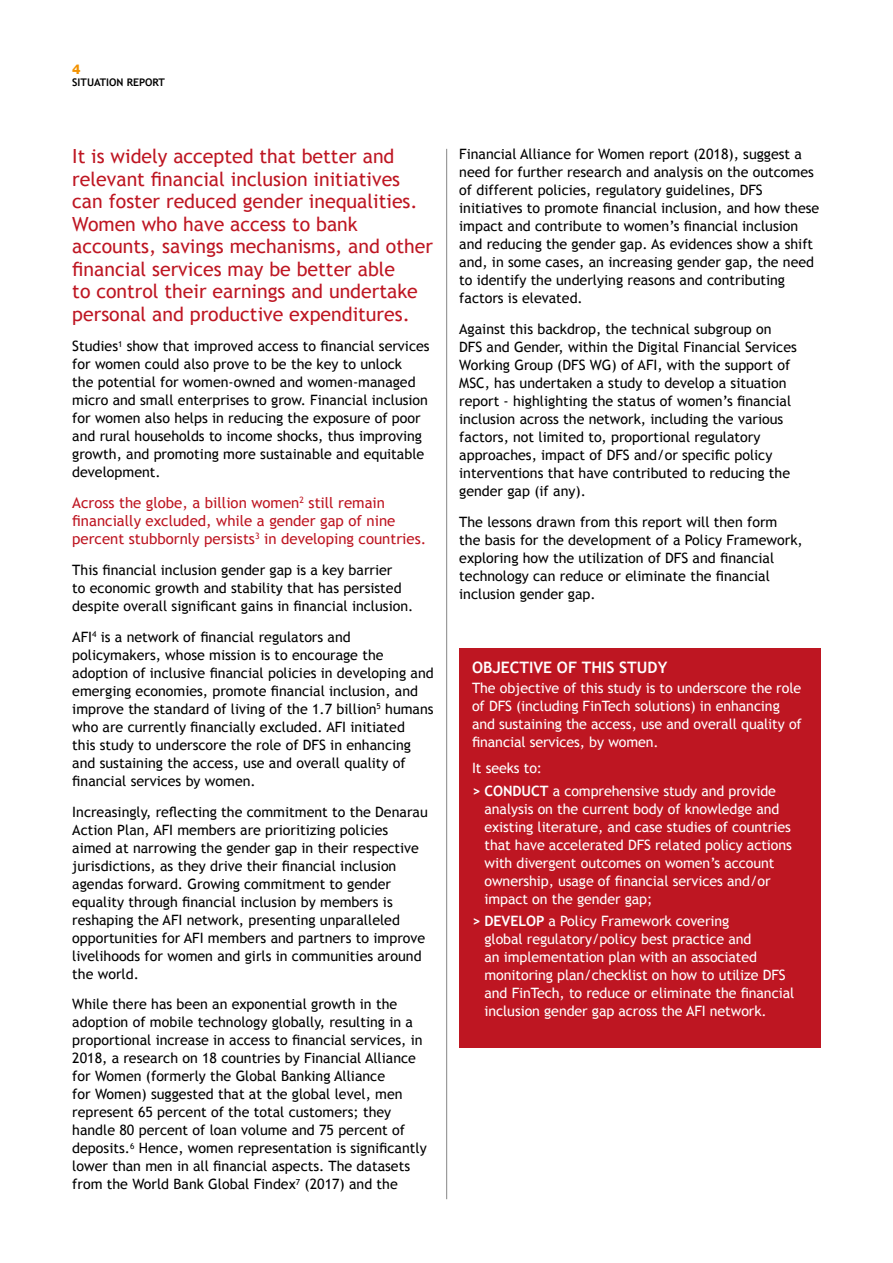
<style>
.page{position:relative;width:893px;height:1263px;background:#fff}
.page>*{position:absolute;margin:0;border:0;box-sizing:border-box;transform-origin:0 0}
.t1{font:19.5px/22.5px "Trebuchet MS";color:#be1622}
.t2{font:700 15.75px "Trebuchet MS";color:#fff}
.t3{font:15px/18px "Trebuchet MS";color:#be1622}
.t4{font:14.25px/18px "Trebuchet MS";color:#000}
.t5{font:14.25px/18px "Trebuchet MS";letter-spacing:-.005em;color:#fff}
.t6{font:800 13.5px "Helvetica Neue";color:#f39200}
.t7{font:700 10.5px "Trebuchet MS";color:#000}
.s1{font-weight:700}
</style>
<div class="page">
<hr style="left:446px;top:149px;width:1px;height:1050px;background:#878787">
<div style="left:459px;top:648px;width:362px;height:400px;background:#be1622"></div>
<p class="t6" style="left:72px;top:61px;width:10px">4</p>
<p class="t7" style="left:72px;top:76px;width:94px">SITUATION REPORT</p>
<p class="t1" style="left:72px;top:145px;width:362px">It is widely accepted that better and relevant financial inclusion initiatives can foster reduced gender inequalities.<br>Women who have access to bank accounts, savings mechanisms, and other financial services may be better able<br>to control their earnings and undertake personal and productive expenditures.</p>
<p class="t4" style="left:72px;top:338px;width:359px">Studies<sup>1</sup> show that improved access to financial services for women could also prove to be the key to unlock<br>the potential for women-owned and women-managed micro and small enterprises to grow. Financial inclusion for women also helps in reducing the exposure of poor and rural households to income shocks, thus improving growth, and promoting more sustainable and equitable development.</p>
<p class="t3" style="left:72px;top:494px;width:355px">Across the globe, a billion women<sup>2</sup> still remain financially excluded, while a gender gap of nine percent stubbornly persists<sup>3</sup> in developing countries.</p>
<p class="t4" style="left:72px;top:561px;width:343px">This financial inclusion gender gap is a key barrier<br>to economic growth and stability that has persisted despite overall significant gains in financial inclusion.</p>
<p class="t4" style="left:72px;top:628px;width:363px">AFI<sup>4</sup> is a network of financial regulators and policymakers, whose mission is to encourage the adoption of inclusive financial policies in developing and emerging economies, promote financial inclusion, and improve the standard of living of the 1.7 billion<sup>5</sup> humans who are currently financially excluded. AFI initiated<br>this study to underscore the role of DFS in enhancing and sustaining the access, use and overall quality of financial services by women.</p>
<p class="t4" style="left:72px;top:803px;width:357px">Increasingly, reflecting the commitment to the Denarau Action Plan, AFI members are prioritizing policies aimed at narrowing the gender gap in their respective jurisdictions, as they drive their financial inclusion agendas forward. Growing commitment to gender equality through financial inclusion by members is reshaping the AFI network, presenting unparalleled opportunities for AFI members and partners to improve livelihoods for women and girls in communities around the world.</p>
<p class="t4" style="left:72px;top:995px;width:356px">While there has been an exponential growth in the adoption of mobile technology globally, resulting in a proportional increase in access to financial services, in 2018, a research on 18 countries by Financial Alliance for Women (formerly the Global Banking Alliance<br>for Women) suggested that at the global level, men represent 65 percent of the total customers; they handle 80 percent of loan volume and 75 percent of deposits.<sup>6</sup> Hence, women representation is significantly lower than men in all financial aspects. The datasets from the World Bank Global Findex<sup>7</sup> (2017) and the</p>
<p class="t4" style="left:459px;top:145px;width:362px">Financial Alliance for Women report (2018), suggest a need for further research and analysis on the outcomes of different policies, regulatory guidelines, DFS initiatives to promote financial inclusion, and how these impact and contribute to women’s financial inclusion and reducing the gender gap. As evidences show a shift and, in some cases, an increasing gender gap, the need to identify the underlying reasons and contributing factors is elevated.</p>
<p class="t4" style="left:459px;top:320px;width:339px">Against this backdrop, the technical subgroup on DFS and Gender, within the Digital Financial Services Working Group (DFS WG) of AFI, with the support of MSC, has undertaken a study to develop a situation report - highlighting the status of women’s financial inclusion across the network, including the various factors, not limited to, proportional regulatory approaches, impact of DFS and/or specific policy interventions that have contributed to reducing the gender gap (if any).</p>
<p class="t4" style="left:459px;top:513px;width:345px">The lessons drawn from this report will then form<br>the basis for the development of a Policy Framework, exploring how the utilization of DFS and financial technology can reduce or eliminate the financial inclusion gender gap.</p>
<p class="t2" style="left:472px;top:657px;width:197px">OBJECTIVE OF THIS STUDY</p>
<p class="t5" style="left:472px;top:679px;width:331px">The objective of this study is to underscore the role of DFS (including FinTech solutions) in enhancing and sustaining the access, use and overall quality of financial services, by women.</p>
<p class="t5" style="left:472px;top:757px;width:306px;line-height:22.2px">It seeks to:<br><span class="s1">&gt; CONDUCT</span> a comprehensive study and provide</p>
<p class="t5" style="left:484px;top:800px;width:309px">analysis on the current body of knowledge and existing literature, and case studies of countries that have accelerated DFS related policy actions with divergent outcomes on women’s account ownership, usage of financial services and/or impact on the gender gap;</p>
<p class="t5" style="left:484px;top:912px;width:311px;text-indent:-12px"><span class="s1">&gt; DEVELOP</span> a Policy Framework covering<br>global regulatory/policy best practice and<br>an implementation plan with an associated monitoring plan/checklist on how to utilize DFS and FinTech, to reduce or eliminate the financial inclusion gender gap across the AFI network.</p>
</div>
